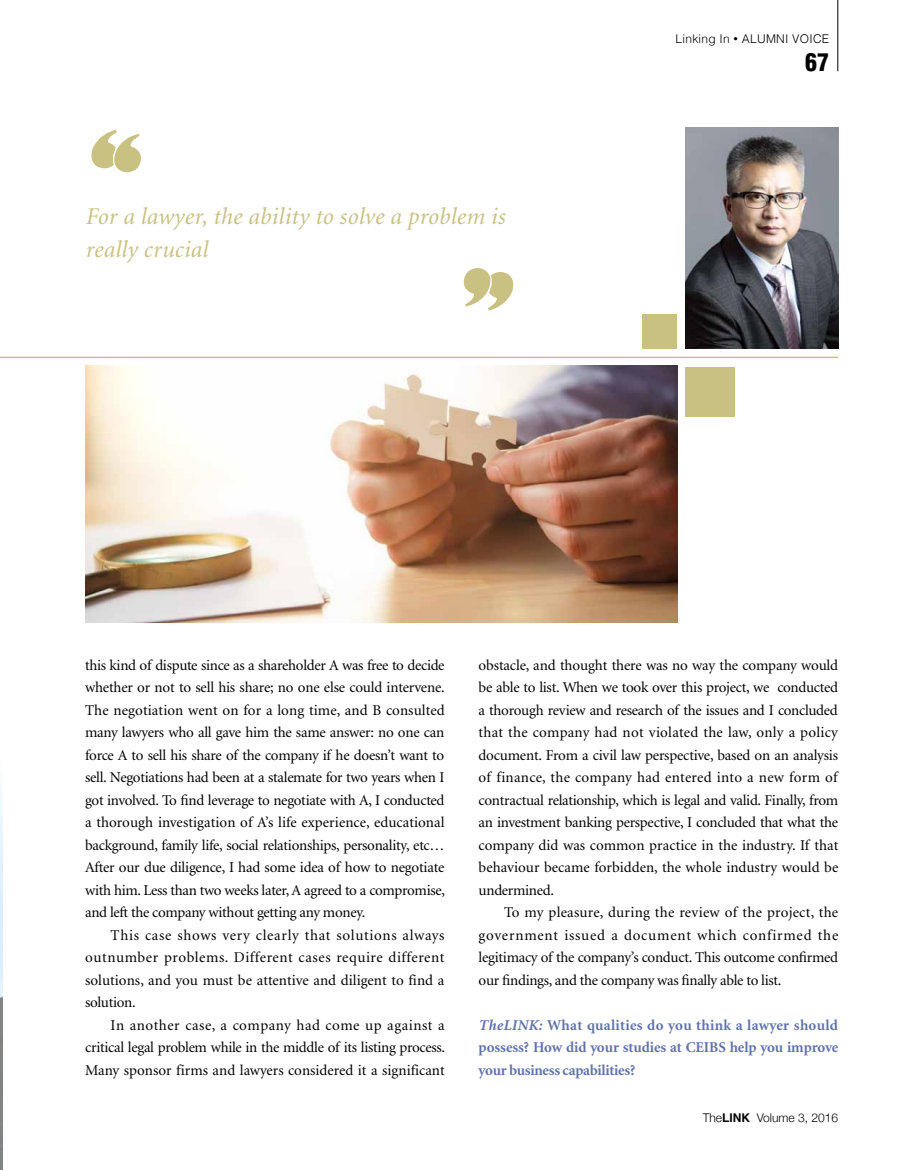
<style>
.page{position:relative;width:902px;height:1170px;background:#fff}
.page>*{position:absolute;margin:0;border:0;box-sizing:border-box;transform-origin:0 0}
.t1{font:italic 24px/33px "Minion";letter-spacing:.01em;color:#c9c182}
.t2{font:900 condensed 24px "Helvetica";color:#000}
.t3{font:15px/22.5px "Minion";letter-spacing:-.01em;color:#000;text-align:justify}
.t4{font:700 15px/22.5px "Minion";letter-spacing:-.02em;color:#5f72aa;text-align:justify}
.t5{font:300 12px "Helvetica";letter-spacing:.02em;color:#000}
.t6{font:300 12px "Helvetica Neue";color:#000}
.s1{font-size:9px}
.s2{font-style:italic}
.s3{font-family:"Helvetica";font-weight:700}
</style>
<div class="page">
<img style="left:685px;top:128px;width:153px;height:221px">
<hr style="left:0;top:356px;width:838px;height:2px;background:#c9c182">
<img style="left:85px;top:366px;width:592px;height:256px">
<div style="left:685px;top:366px;width:50px;height:50px;background:#c9c182"></div>
<div style="left:642px;top:314px;width:35px;height:35px;background:#c9c182"></div>
<svg style="left:91px;top:130px;width:50px;height:42px"></svg>
<svg style="left:463px;top:268px;width:51px;height:42px"></svg>
<hr style="left:837px;top:0;width:1px;height:71px;background:#000">
<p class="t5" style="left:675px;top:29px;width:155px">LINKING IN <span class="s1">•</span> ALUMNI VOICE</p>
<h1 class="t1" style="left:85px;top:201px;width:421px">For a lawyer, the ability to solve a problem is really crucial</h1>
<h1 class="t2" style="left:805px;top:47px;width:25px">67</h1>
<p class="t3" style="left:85px;top:654px;width:361px">this kind of dispute since as a shareholder A was free to decide whether or not to sell his share; no one else could intervene.<br>The negotiation went on for a long time, and B consulted many lawyers who all gave him the same answer: no one can force A to sell his share of the company if he doesn’t want to sell. Negotiations had been at a stalemate for two years when I got involved. To find leverage to negotiate with A, I conducted a thorough investigation of A’s life experience, educational background, family life, social relationships, personality, etc… After our due diligence, I had some idea of how to negotiate with him. Less than two weeks later, A agreed to a compromise, and left the company without getting any money.</p>
<p class="t3" style="left:85px;top:924px;width:361px;text-indent:26px">This case shows very clearly that solutions always outnumber problems. Different cases require different solutions, and you must be attentive and diligent to find a solution.</p>
<p class="t3" style="left:85px;top:1014px;width:361px;text-indent:26px">In another case, a company had come up against a critical legal problem while in the middle of its listing process.<br>Many sponsor firms and lawyers considered it a significant</p>
<p class="t3" style="left:478px;top:654px;width:361px">obstacle, and thought there was no way the company would be able to list. When we took over this project, we conducted a thorough review and research of the issues and I concluded that the company had not violated the law, only a policy document. From a civil law perspective, based on an analysis of finance, the company had entered into a new form of contractual relationship, which is legal and valid. Finally, from an investment banking perspective, I concluded that what the company did was common practice in the industry. If that behaviour became forbidden, the whole industry would be undermined.</p>
<p class="t3" style="left:478px;top:901px;width:361px;text-indent:26px">To my pleasure, during the review of the project, the government issued a document which confirmed the legitimacy of the company’s conduct. This outcome confirmed our findings, and the company was finally able to list.</p>
<p class="t4" style="left:478px;top:1014px;width:361px"><span class="s2">TheLINK:</span> What qualities do you think a lawyer should possess? How did your studies at CEIBS help you improve your business capabilities?</p>
<p class="t6" style="left:702px;top:1108px;width:137px">the<span class="s3">LINK</span> Volume 3, 2016</p>
</div>
